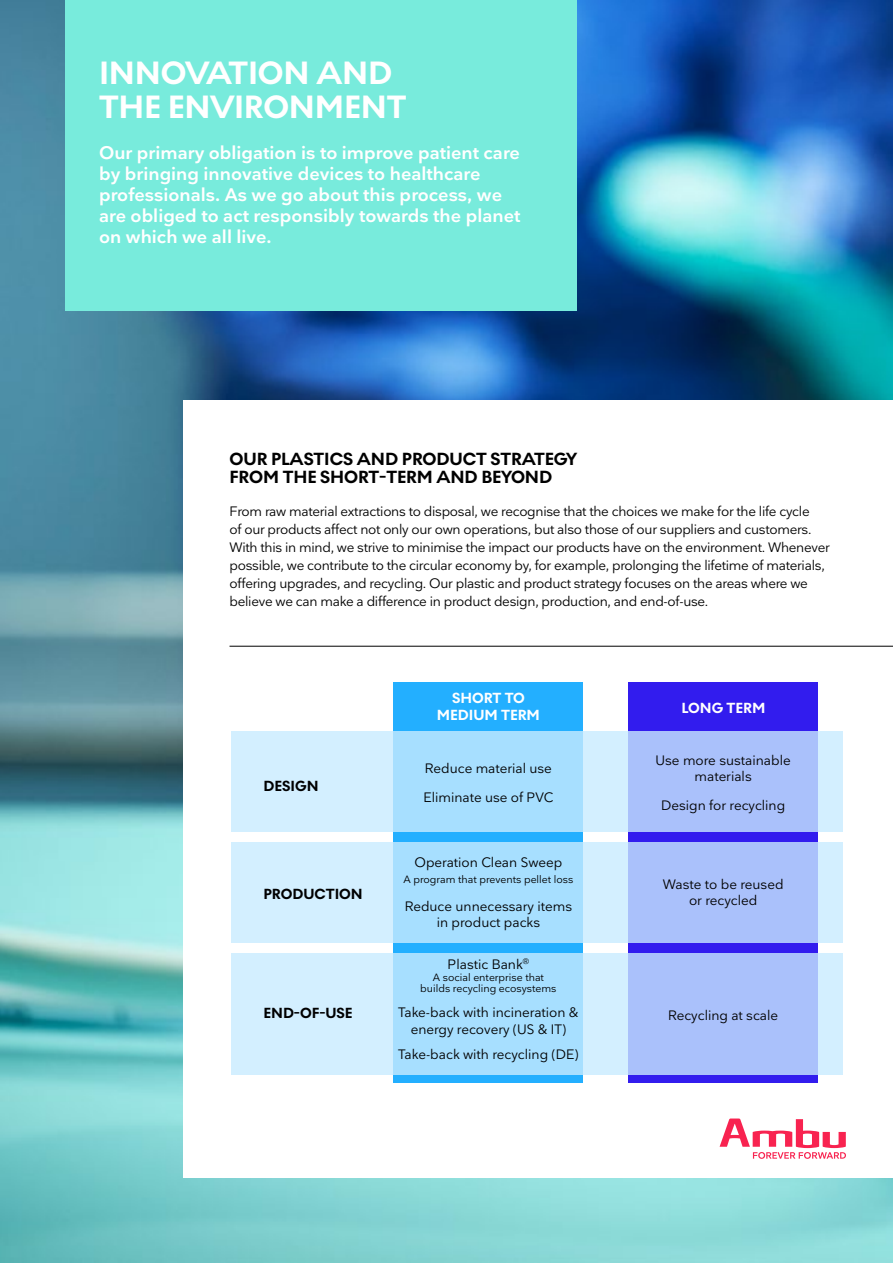
<style>
.page{position:relative;width:893px;height:1263px;background:#fff}
.page>*{position:absolute;margin:0;border:0;box-sizing:border-box;transform-origin:0 0}
.t1{font:700 33px/34.5px "Noir No 1";letter-spacing:-.005em;color:#fff}
.t2{font:600 18px/21px "Nationale";color:#fff}
.t3{font:700 18px/18px "Noir No 1";letter-spacing:-.005em;color:#000}
.t4{font:700 15px "Noir No 1";color:#000}
.t5{font:700 15px/16.5px "Noir No 1";color:#fff;text-align:center}
.t6{font:13.5px/18px "Nationale";letter-spacing:-.02em;color:#000}
.t7{font:13.5px/16.2px "Nationale";color:#000;text-align:center}
.t8{font:10.5px/10.5px "Nationale";color:#000;text-align:center}
</style>
<div class="page">
<img style="left:0;top:0;width:893px;height:1263px">
<div style="left:65px;top:0;width:511px;height:310px;background:#78ebdc"></div>
<div style="left:184px;top:400px;width:709px;height:777px;background:#fff"></div>
<hr style="left:230px;top:646px;width:663px;height:1px;background:#000">
<div style="left:394px;top:682px;width:189px;height:401px;background:#23afff"></div>
<div style="left:628px;top:682px;width:190px;height:401px;background:#321cee"></div>
<svg style="left:231px;top:953px;width:611px;height:121px;background:#b8dbfd"></svg>
<svg style="left:231px;top:843px;width:611px;height:100px;background:#b8dbfd"></svg>
<svg style="left:231px;top:732px;width:611px;height:100px;background:#b8dbfd"></svg>
<svg style="left:720px;top:1118px;width:126px;height:41px"></svg>
<h1 class="t1" style="left:99px;top:55px;width:309px">INNOVATION AND<br>THE ENVIRONMENT</h1>
<h2 class="t2" style="left:99px;top:142px;width:423px">Our primary obligation is to improve patient care by bringing innovative devices to healthcare professionals. As we go about this process, we are obliged to act responsibly towards the planet on which we all live.</h2>
<h2 class="t3" style="left:230px;top:449px;width:349px">OUR PLASTICS AND PRODUCT STRATEGY<br>FROM THE SHORT-TERM AND BEYOND</h2>
<p class="t6" style="left:230px;top:502px;width:602px">From raw material extractions to disposal, we recognise that the choices we make for the life cycle<br>of our products affect not only our own operations, but also those of our suppliers and customers.<br>With this in mind, we strive to minimise the impact our products have on the environment. Whenever possible, we contribute to the circular economy by, for example, prolonging the lifetime of materials, offering upgrades, and recycling. Our plastic and product strategy focuses on the areas where we believe we can make a difference in product design, production, and end-of-use.</p>
<p class="t4" style="left:263px;top:775px;width:57px">DESIGN</p>
<p class="t4" style="left:263px;top:882px;width:101px">PRODUCTION</p>
<p class="t4" style="left:263px;top:1001px;width:91px">END-OF-USE</p>
<p class="t5" style="left:437px;top:690px;width:105px">SHORT TO<br>MEDIUM TERM</p>
<p class="t5" style="left:681px;top:699px;width:86px">LONG TERM</p>
<p class="t7" style="left:423px;top:753px;width:131px;line-height:29px;text-align:left">Reduce material use<br>Eliminate use of PVC</p>
<p class="t7" style="left:655px;top:752px;width:137px">Use more sustainable materials</p>
<p class="t7" style="left:661px;top:797px;width:126px">Design for recycling</p>
<p class="t7" style="left:414px;top:853px;width:149px">Operation Clean Sweep</p>
<p class="t8" style="left:403px;top:873px;width:171px">A program that prevents pellet loss</p>
<p class="t7" style="left:405px;top:898px;width:169px">Reduce unnecessary items in product packs</p>
<p class="t7" style="left:448px;top:955px;width:83px">Plastic Bank<sup>®</sup></p>
<p class="t7" style="left:398px;top:1004px;width:182px">Take-back with incineration &amp; energy recovery (US &amp; IT)</p>
<p class="t7" style="left:398px;top:1046px;width:182px">Take-back with recycling (DE)</p>
<p class="t8" style="left:420px;top:972px;width:138px">A social enterprise that builds recycling ecosystems</p>
<p class="t7" style="left:663px;top:876px;width:122px">Waste to be reused or recycled</p>
<p class="t7" style="left:668px;top:1007px;width:112px">Recycling at scale</p>
</div>
